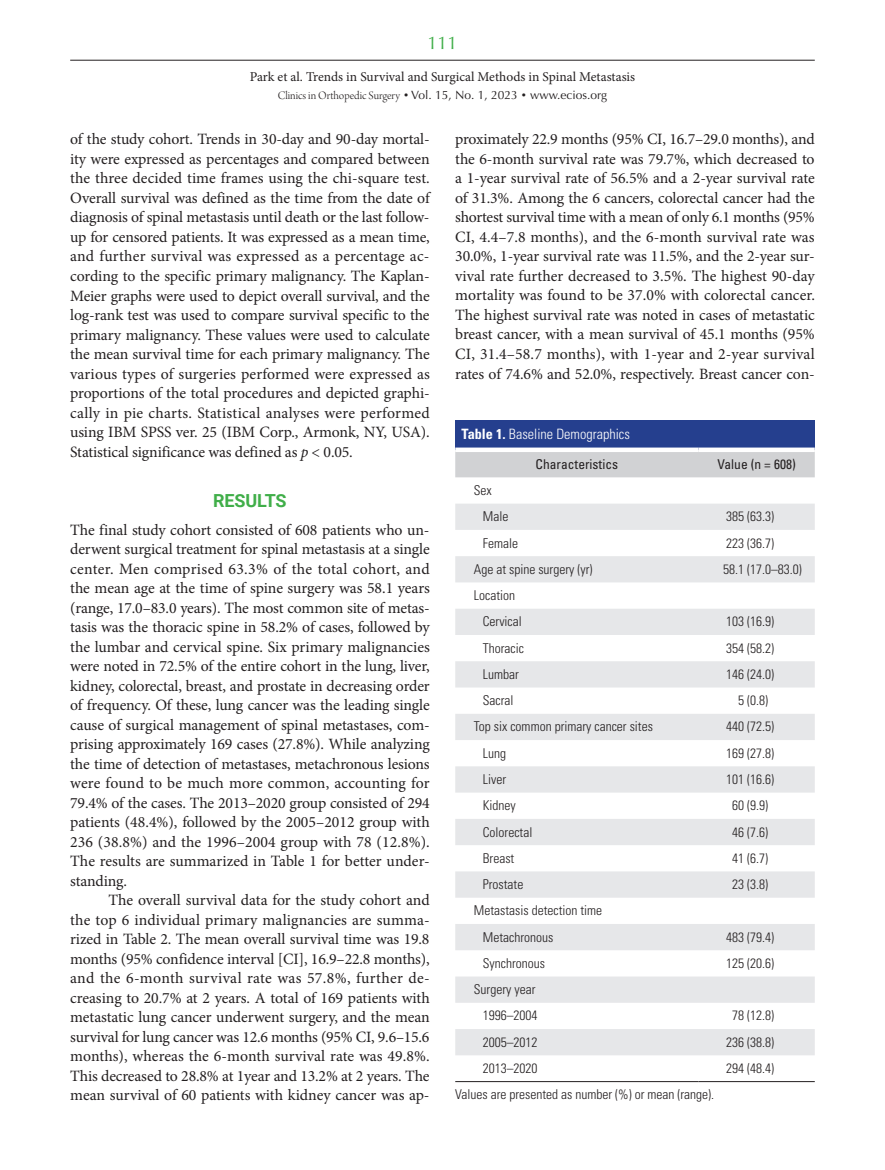
<style>
.page{position:relative;width:885px;height:1170px;background:#fff}
.page>*{position:absolute;margin:0;border:0;box-sizing:border-box;transform-origin:0 0}
.t1{font:700 18px "Roboto";letter-spacing:-.01em;color:#40ae49}
.t2{font:18px "Optima LT Std";color:#40ae49}
.t3{font:15.75px/19.5px "Minion Pro";letter-spacing:-.005em;color:#231f20;text-align:justify}
.t4{font:300 condensed 14.25px "Univers LT Std";color:#fff}
.t5{font:300 condensed 13.5px/26.2px "Univers LT Std";color:#231f20}
.t6{font:13.5px "Minion Pro";color:#231f20}
.t7{font:condensed 13.5px "Univers LT Std";color:#231f20}
.t8{font:12px "Optima LT Std";color:#231f20}
.s1{font-family:"Arno Pro Light Display"}
.s2{font-size:9px}
.s3{font-style:italic}
.s4{font-weight:700}
</style>
<div class="page">
<hr style="left:70px;top:60px;width:744px;height:1px;background:#231f20">
<div style="left:455px;top:420px;width:359px;height:30px;background:#253f8e"></div>
<div style="left:455px;top:452px;width:359px;height:25px;background:#d1d2d4"></div>
<svg style="left:455px;top:504px;width:359px;height:551px;fill:#e6e7e9"></svg>
<hr style="left:455px;top:1081px;width:243px;height:1px;background:#231f20">
<hr style="left:698px;top:1081px;width:116px;height:1px;background:#231f20">
<div style="left:455px;top:447px;width:243px;height:5px;background:#fff"></div>
<div style="left:698px;top:447px;width:116px;height:5px;background:#fff"></div>
<p class="t2" style="left:427px;top:32px;width:32px">111</p>
<p class="t6" style="left:250px;top:68px;width:387px">Park et al. Trends in Survival and Surgical Methods in Spinal Metastasis</p>
<p class="t8" style="left:278px;top:88px;width:331px"><span class="s1">Clinics in Orthopedic Surgery</span> <span class="s2">•</span> Vol. 15, No. 1, 2023 <span class="s2">•</span> www.ecios.org</p>
<p class="t3" style="left:70px;top:130px;width:361px">of the study cohort. Trends in 30-day and 90-day mortal&shy;ity were expressed as percentages and compared between the three decided time frames using the chi-square test.<br>Overall survival was defined as the time from the date of diagnosis of spinal metastasis until death or the last follow&shy;up for censored patients. It was expressed as a mean time, and further survival was expressed as a percentage ac&shy;cording to the specific primary malignancy. The Kaplan-Meier graphs were used to depict overall survival, and the log-rank test was used to compare survival specific to the primary malignancy. These values were used to calculate the mean survival time for each primary malignancy. The various types of surgeries performed were expressed as proportions of the total procedures and depicted graphi&shy;cally in pie charts. Statistical analyses were performed using IBM SPSS ver. 25 (IBM Corp., Armonk, NY, USA).<br>Statistical significance was defined as <span class="s3">p</span> &lt; 0.05.</p>
<p class="t1" style="left:213px;top:488px;width:75px">RESULTS</p>
<p class="t3" style="left:70px;top:520px;width:361px">The final study cohort consisted of 608 patients who un&shy;derwent surgical treatment for spinal metastasis at a single center. Men comprised 63.3% of the total cohort, and the mean age at the time of spine surgery was 58.1 years (range, 17.0–83.0 years). The most common site of metas&shy;tasis was the thoracic spine in 58.2% of cases, followed by the lumbar and cervical spine. Six primary malignancies were noted in 72.5% of the entire cohort in the lung, liver, kidney, colorectal, breast, and prostate in decreasing order of frequency. Of these, lung cancer was the leading single cause of surgical management of spinal metastases, com&shy;prising approximately 169 cases (27.8%). While analyzing the time of detection of metastases, metachronous lesions were found to be much more common, accounting for 79.4% of the cases. The 2013–2020 group consisted of 294 patients (48.4%), followed by the 2005–2012 group with 236 (38.8%) and the 1996–2004 group with 78 (12.8%).<br>The results are summarized in Table 1 for better under&shy;standing.</p>
<p class="t3" style="left:70px;top:890px;width:361px;text-indent:38px">The overall survival data for the study cohort and the top 6 individual primary malignancies are summa&shy;rized in Table 2. The mean overall survival time was 19.8 months (95% confidence interval [CI], 16.9–22.8 months), and the 6-month survival rate was 57.8%, further de&shy;creasing to 20.7% at 2 years. A total of 169 patients with metastatic lung cancer underwent surgery, and the mean survival for lung cancer was 12.6 months (95% CI, 9.6–15.6 months), whereas the 6-month survival rate was 49.8%.<br>This decreased to 28.8% at 1year and 13.2% at 2 years. The mean survival of 60 patients with kidney cancer was ap-</p>
<p class="t3" style="left:455px;top:130px;width:361px">proximately 22.9 months (95% CI, 16.7–29.0 months), and the 6-month survival rate was 79.7%, which decreased to a 1-year survival rate of 56.5% and a 2-year survival rate of 31.3%. Among the 6 cancers, colorectal cancer had the shortest survival time with a mean of only 6.1 months (95% CI, 4.4–7.8 months), and the 6-month survival rate was 30.0%, 1-year survival rate was 11.5%, and the 2-year sur&shy;vival rate further decreased to 3.5%. The highest 90-day mortality was found to be 37.0% with colorectal cancer.<br>The highest survival rate was noted in cases of metastatic breast cancer, with a mean survival of 45.1 months (95% CI, 31.4–58.7 months), with 1-year and 2-year survival rates of 74.6% and 52.0%, respectively. Breast cancer con-</p>
<p class="t4" style="left:461px;top:425px;width:170px"><span class="s4">Table 1.</span> Baseline Demographics</p>
<p class="t7" style="left:535px;top:455px;width:84px">Characteristics</p>
<p class="t7" style="left:717px;top:455px;width:80px">Value (n = 608)</p>
<p class="t5" style="left:483px;top:477px;width:27px;text-indent:-9px">Sex<br>Male</p>
<p class="t5" style="left:726px;top:503px;width:49px">385 (63.3)</p>
<p class="t5" style="left:483px;top:529px;width:37px">Female</p>
<p class="t5" style="left:726px;top:529px;width:49px">223 (36.7)</p>
<p class="t5" style="left:474px;top:556px;width:120px">Age at spine surgery (yr)</p>
<p class="t5" style="left:723px;top:556px;width:80px">58.1 (17.0–83.0)</p>
<p class="t5" style="left:483px;top:582px;width:40px;text-indent:-9px">Location<br>Cervical</p>
<p class="t5" style="left:726px;top:608px;width:49px">103 (16.9)</p>
<p class="t5" style="left:483px;top:634px;width:43px">Thoracic</p>
<p class="t5" style="left:726px;top:634px;width:49px">354 (58.2)</p>
<p class="t5" style="left:483px;top:661px;width:37px">Lumbar</p>
<p class="t5" style="left:726px;top:661px;width:49px">146 (24.0)</p>
<p class="t5" style="left:483px;top:687px;width:32px">Sacral</p>
<p class="t5" style="left:738px;top:687px;width:31px">5 (0.8)</p>
<p class="t5" style="left:474px;top:713px;width:180px">Top six common primary cancer sites</p>
<p class="t5" style="left:726px;top:713px;width:49px">440 (72.5)</p>
<p class="t5" style="left:483px;top:739px;width:25px">Lung</p>
<p class="t5" style="left:726px;top:739px;width:49px">169 (27.8)</p>
<p class="t5" style="left:483px;top:766px;width:25px">Liver</p>
<p class="t5" style="left:726px;top:766px;width:49px">101 (16.6)</p>
<p class="t5" style="left:483px;top:792px;width:34px">Kidney</p>
<p class="t5" style="left:732px;top:792px;width:37px">60 (9.9)</p>
<p class="t5" style="left:483px;top:818px;width:51px">Colorectal</p>
<p class="t5" style="left:732px;top:818px;width:37px">46 (7.6)</p>
<p class="t5" style="left:483px;top:844px;width:33px">Breast</p>
<p class="t5" style="left:732px;top:844px;width:37px">41 (6.7)</p>
<p class="t5" style="left:483px;top:871px;width:42px">Prostate</p>
<p class="t5" style="left:732px;top:871px;width:37px">23 (3.8)</p>
<p class="t5" style="left:483px;top:897px;width:121px;text-indent:-9px">Metastasis detection time<br>Metachronous</p>
<p class="t5" style="left:726px;top:923px;width:49px">483 (79.4)</p>
<p class="t5" style="left:483px;top:949px;width:64px">Synchronous</p>
<p class="t5" style="left:726px;top:949px;width:49px">125 (20.6)</p>
<p class="t5" style="left:474px;top:976px;width:65px;text-align:right">Surgery year<br>1996–2004</p>
<p class="t5" style="left:732px;top:1002px;width:43px">78 (12.8)</p>
<p class="t5" style="left:483px;top:1028px;width:56px">2005–2012</p>
<p class="t5" style="left:726px;top:1028px;width:49px">236 (38.8)</p>
<p class="t5" style="left:483px;top:1054px;width:56px">2013–2020</p>
<p class="t5" style="left:726px;top:1054px;width:49px">294 (48.4)</p>
<p class="t5" style="left:455px;top:1081px;width:260px">Values are presented as number (%) or mean (range).</p>
</div>
